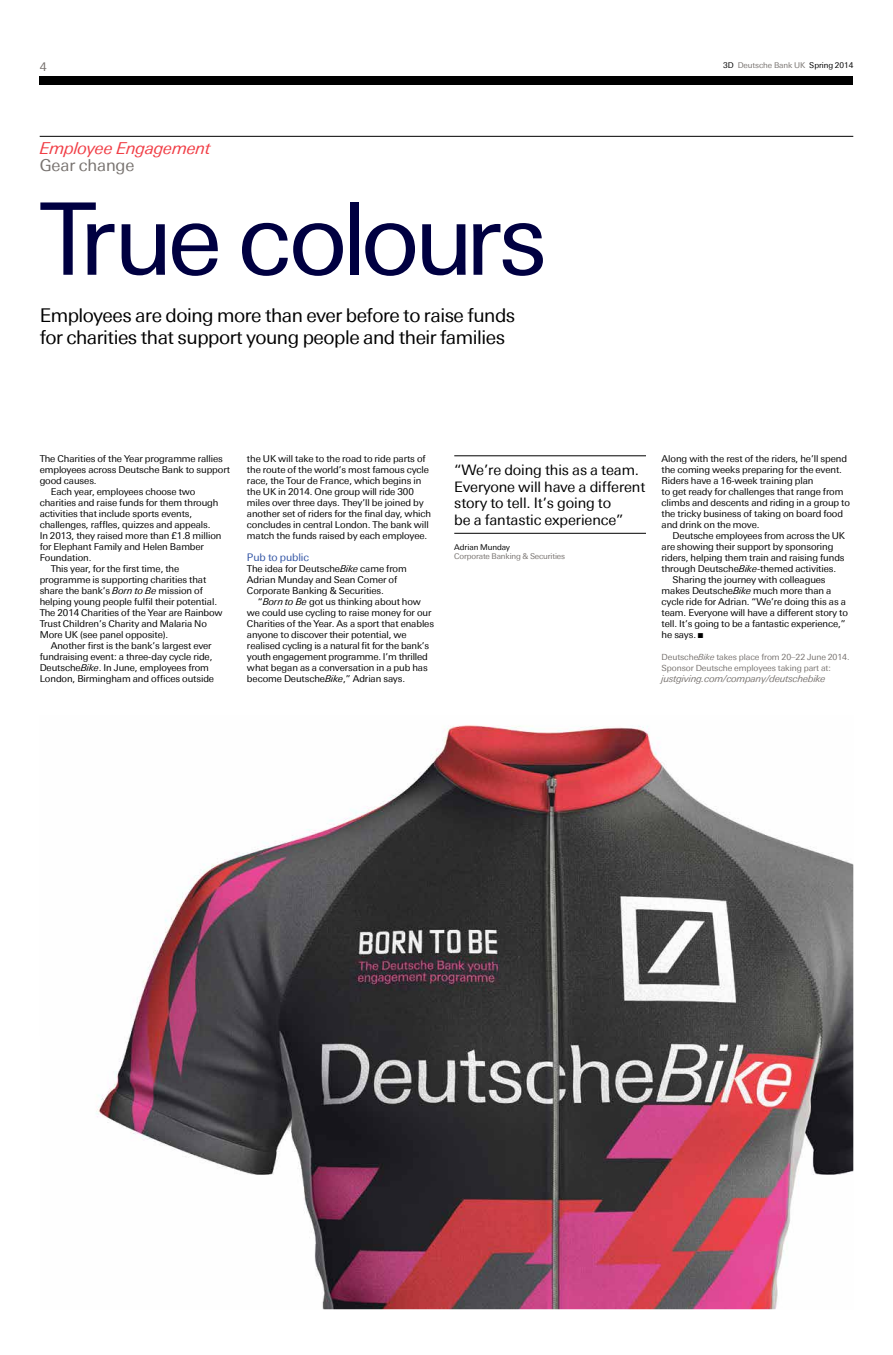
<style>
.page{position:relative;width:893px;height:1355px;background:#fff}
.page>*{position:absolute;margin:0;border:0;box-sizing:border-box;transform-origin:0 0}
.t1{font:100px "Univers Deutsche Bank";letter-spacing:-.055em;color:#000041}
.t2{font:19px/22px "Univers Deutsche Bank";letter-spacing:-.025em;color:#000}
.t3{font:italic 16.5px "Univers Deutsche Bank";letter-spacing:-.01em;color:#f13e46}
.t4{font:16.5px "Univers Deutsche Bank";letter-spacing:-.01em;color:#787370}
.t5{font:14.5px/16.5px "Univers Deutsche Bank";letter-spacing:-.01em;color:#000}
.t6{font:12px "Univers Deutsche Bank";color:#787370}
.t7{font:10.5px "Univers Deutsche Bank";letter-spacing:-.01em;color:#3053a4}
.t8{font:9.5px/11px "Univers Deutsche Bank";letter-spacing:-.01em;color:#000}
.t9{font:italic 9.5px "Univers Deutsche Bank";letter-spacing:-.01em;color:#787370}
.t10{font:8.5px/11px "Univers Deutsche Bank";letter-spacing:-.01em;color:#787370}
.t11{font:8px "Univers Deutsche Bank";letter-spacing:-.02em;color:#787370}
.t12{font:8px "Univers Deutsche Bank";letter-spacing:-.01em;color:#000}
.s1{color:#000}
.s2{font-style:italic}
.s3{font-family:"DB Forum Pi 2";font-size:6.5px}
</style>
<div class="page">
<div style="left:40px;top:77px;width:813px;height:8px;background:#000"></div>
<img style="left:96px;top:725px;width:757px;height:584px">
<hr style="left:40px;top:136px;width:813px;height:1px;background:#000">
<hr style="left:454px;top:456px;width:192px;height:1px;background:#000">
<hr style="left:454px;top:533px;width:192px;height:1px;background:#000">
<p class="t6" style="left:40px;top:60px;width:8px">4</p>
<p class="t11" style="left:723px;top:61px;width:131px"><span class="s1">3D</span> Deutsche Bank UK <span class="s1">Spring 2014</span></p>
<h3 class="t3" style="left:40px;top:138px;width:173px">Employee Engagement</h3>
<h3 class="t4" style="left:40px;top:155px;width:96px">Gear change</h3>
<h1 class="t1" style="left:40px;top:182px;width:509px">True colours</h1>
<h2 class="t2" style="left:40px;top:304px;width:477px">Employees are doing more than ever before to raise funds for charities that support young people and their families</h2>
<p class="t8" style="left:40px;top:453px;width:185px">The Charities of the Year programme rallies</p>
<p class="t8" style="left:40px;top:464px;width:192px">employees across Deutsche Bank to support</p>
<p class="t8" style="left:40px;top:475px;width:59px">good causes.</p>
<p class="t8" style="left:51px;top:486px;width:146px">Each year, employees choose two</p>
<p class="t8" style="left:40px;top:497px;width:180px">charities and raise funds for them through</p>
<p class="t8" style="left:40px;top:508px;width:154px">activities that include sports events,</p>
<p class="t8" style="left:40px;top:519px;width:172px">challenges, raffles, quizzes and appeals.</p>
<p class="t8" style="left:40px;top:530px;width:183px">In 2013, they raised more than £1.8 million</p>
<p class="t8" style="left:40px;top:541px;width:166px">for Elephant Family and Helen Bamber</p>
<p class="t8" style="left:40px;top:552px;width:53px">Foundation.</p>
<p class="t8" style="left:51px;top:563px;width:130px">This year, for the first time, the</p>
<p class="t8" style="left:40px;top:574px;width:168px">programme is supporting charities that</p>
<p class="t8" style="left:40px;top:585px;width:165px">share the bank’s <span class="s2">Born to Be</span> mission of</p>
<p class="t8" style="left:40px;top:596px;width:179px">helping young people fulfil their potential.</p>
<p class="t8" style="left:40px;top:607px;width:184px">The 2014 Charities of the Year are Rainbow</p>
<p class="t8" style="left:40px;top:618px;width:169px">Trust Children’s Charity and Malaria No</p>
<p class="t8" style="left:40px;top:629px;width:130px">More UK (see panel opposite).</p>
<p class="t8" style="left:51px;top:640px;width:163px">Another first is the bank’s largest ever</p>
<p class="t8" style="left:40px;top:651px;width:174px">fundraising event: a three-day cycle ride,</p>
<p class="t8" style="left:40px;top:662px;width:171px">Deutsche<span class="s2">Bike</span>. In June, employees from</p>
<p class="t8" style="left:40px;top:673px;width:176px">London, Birmingham and offices outside</p>
<p class="t8" style="left:247px;top:453px;width:186px">the UK will take to the road to ride parts of the route of the world’s most famous cycle race, the Tour de France, which begins in the UK in 2014. One group will ride 300 miles over three days. They’ll be joined by another set of riders for the final day, which concludes in central London. The bank will match the funds raised by each employee.</p>
<p class="t7" style="left:247px;top:551px;width:64px">Pub to public</p>
<p class="t8" style="left:247px;top:563px;width:161px">The idea for Deutsche<span class="s2">Bike</span> came from<br>Adrian Munday and Sean Comer of<br>Corporate Banking &amp; Securities.</p>
<p class="t8" style="left:247px;top:596px;width:189px;text-indent:11px">“<span class="s2">Born to Be</span> got us thinking about how we could use cycling to raise money for our Charities of the Year. As a sport that enables anyone to discover their potential, we realised cycling is a natural fit for the bank’s youth engagement programme. I’m thrilled what began as a conversation in a pub has become Deutsche<span class="s2">Bike</span>,” Adrian says.</p>
<h3 class="t5" style="left:454px;top:462px;width:193px">“We’re doing this as a team.<br>Everyone will have a different story to tell. It’s going to<br>be a fantastic experience”</h3>
<p class="t12" style="left:454px;top:543px;width:57px">Adrian Munday</p>
<p class="t11" style="left:454px;top:552px;width:112px">Corporate Banking &amp; Securities</p>
<p class="t8" style="left:662px;top:453px;width:190px">Along with the rest of the riders, he’ll spend the coming weeks preparing for the event.<br>Riders have a 16-week training plan<br>to get ready for challenges that range from climbs and descents and riding in a group to the tricky business of taking on board food and drink on the move.</p>
<p class="t8" style="left:673px;top:530px;width:174px">Deutsche employees from across the UK</p>
<p class="t8" style="left:662px;top:541px;width:173px">are showing their support by sponsoring</p>
<p class="t8" style="left:662px;top:552px;width:185px">riders, helping them train and raising funds</p>
<p class="t8" style="left:662px;top:563px;width:176px">through Deutsche<span class="s2">Bike</span>-themed activities.</p>
<p class="t8" style="left:673px;top:574px;width:155px">Sharing the journey with colleagues</p>
<p class="t8" style="left:662px;top:585px;width:171px">makes Deutsche<span class="s2">Bike</span> much more than a</p>
<p class="t8" style="left:662px;top:596px;width:186px">cycle ride for Adrian. “We’re doing this as a</p>
<p class="t8" style="left:662px;top:607px;width:188px">team. Everyone will have a different story to</p>
<p class="t8" style="left:662px;top:618px;width:186px">tell. It’s going to be a fantastic experience,”</p>
<p class="t8" style="left:662px;top:629px;width:43px">he says. <span class="s3">.</span></p>
<p class="t10" style="left:662px;top:652px;width:190px">Deutsche<span class="s2">Bike</span> takes place from 20–22 June 2014.<br>Sponsor Deutsche employees taking part at:</p>
<p class="t9" style="left:662px;top:673px;width:166px">justgiving.com/company/deutschebike</p>
</div>
